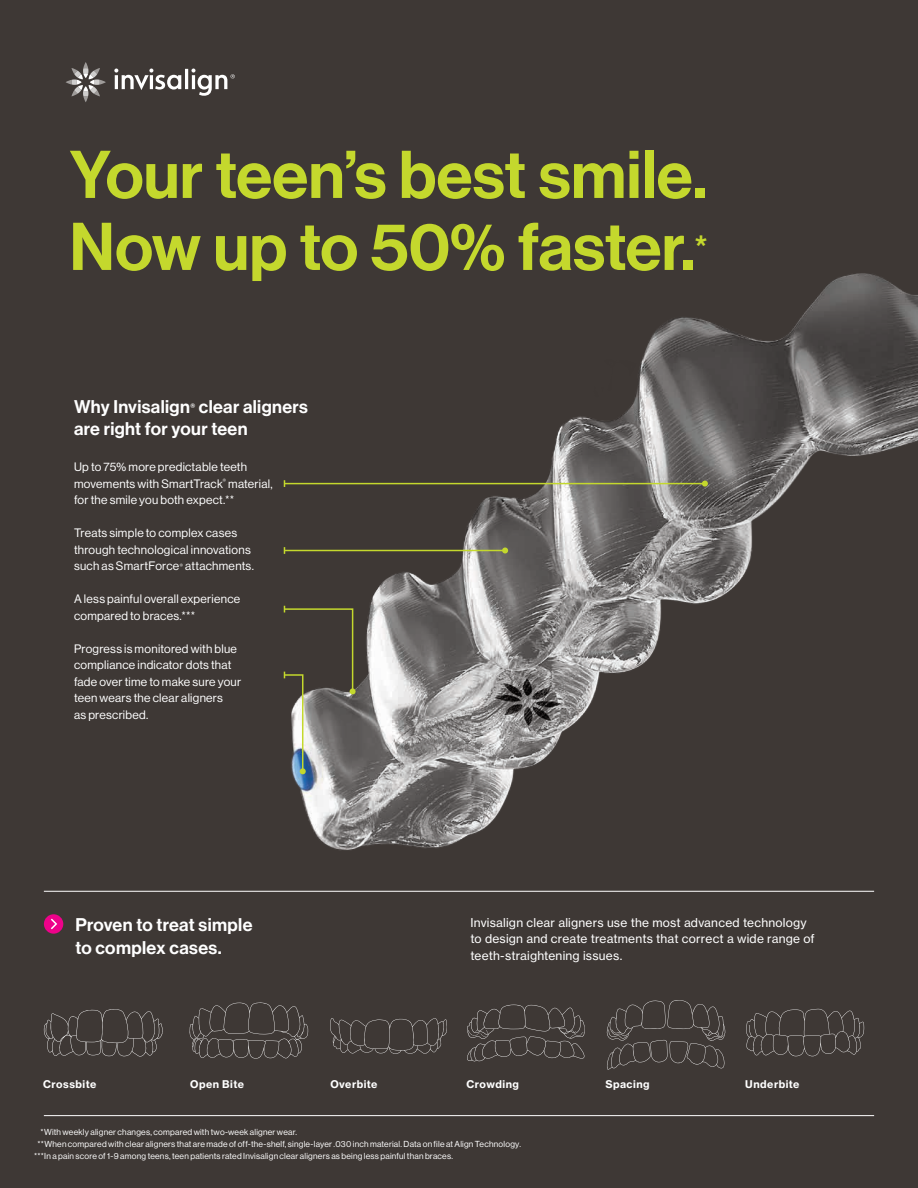
<style>
.page{position:relative;width:918px;height:1188px;background:#3e3835}
.page>*{position:absolute;margin:0;border:0;box-sizing:border-box;transform-origin:0 0}
.t1{font:500 66px/72px "Neue Haas Grotesk Display";color:#c4d82d}
.t2{font:500 18px/22.5px "Neue Haas Grotesk Display";letter-spacing:.02em;color:#fff}
.t3{font:12px/16.5px "Neue Haas Grotesk Display";letter-spacing:.025em;color:#fff}
.t4{font:12px/16.5px "Neue Haas Grotesk Text";letter-spacing:.02em;color:#fff}
.t5{font:700 10.5px "Neue Haas Grotesk Text";letter-spacing:.045em;color:#fff}
.t6{font:8.55px "Neue Haas Grotesk Display";letter-spacing:.025em;color:#fff}
</style>
<div class="page">
<img style="left:279px;top:273px;width:639px;height:619px">
<div style="left:44px;top:914px;width:19px;height:20px;background:#ed028a;border-radius:50%"></div>
<svg style="left:51px;top:919px;width:6px;height:10px"></svg>
<svg style="left:114px;top:69px;width:121px;height:27px"></svg>
<svg style="left:66px;top:62px;width:40px;height:40px"></svg>
<svg style="left:44px;top:1009px;width:119px;height:48px"></svg>
<svg style="left:189px;top:1002px;width:119px;height:57px"></svg>
<svg style="left:330px;top:1018px;width:117px;height:36px"></svg>
<svg style="left:467px;top:1005px;width:118px;height:56px"></svg>
<svg style="left:607px;top:1000px;width:118px;height:70px"></svg>
<svg style="left:746px;top:1009px;width:118px;height:47px"></svg>
<hr style="left:44px;top:891px;width:830px;height:1px;background:#fff">
<hr style="left:44px;top:1115px;width:830px;height:1px;background:#fff">
<hr style="left:284px;top:483px;width:421px;height:1px;background:#c4d82d">
<svg style="left:702px;top:481px;width:6px;height:6px"></svg>
<hr style="left:284px;top:550px;width:221px;height:1px;background:#c4d82d">
<svg style="left:502px;top:548px;width:6px;height:6px"></svg>
<svg style="left:283px;top:606px;width:73px;height:168px"></svg>
<h1 class="t1" style="left:70px;top:140px;width:640px">Your teen’s best smile.<br>Now up to 50% faster.<sup>*</sup></h1>
<h2 class="t2" style="left:74px;top:395px;width:235px">Why Invisalign<sup>®</sup> clear aligners are right for your teen</h2>
<p class="t3" style="left:74px;top:459px;width:200px">Up to 75% more predictable teeth movements with SmartTrack<sup>®</sup> material, for the smile you both expect.**</p>
<p class="t3" style="left:74px;top:525px;width:182px">Treats simple to complex cases through technological innovations such as SmartForce<sup>®</sup> attachments.</p>
<p class="t3" style="left:74px;top:591px;width:168px">A less painful overall experience compared to braces.***</p>
<p class="t3" style="left:74px;top:640px;width:169px">Progress is monitored with blue compliance indicator dots that fade over time to make sure your teen wears the clear aligners<br>as prescribed.</p>
<h2 class="t2" style="left:75px;top:914px;width:179px">Proven to treat simple to complex cases.</h2>
<p class="t4" style="left:470px;top:914px;width:346px">Invisalign clear aligners use the most advanced technology to design and create treatments that correct a wide range of teeth-straightening issues.</p>
<p class="t5" style="left:43px;top:1077px;width:55px">Crossbite</p>
<p class="t5" style="left:190px;top:1077px;width:55px">Open Bite</p>
<p class="t5" style="left:330px;top:1077px;width:49px">Overbite</p>
<p class="t5" style="left:467px;top:1077px;width:54px">Crowding</p>
<p class="t5" style="left:605px;top:1077px;width:46px">Spacing</p>
<p class="t5" style="left:745px;top:1077px;width:56px">Underbite</p>
<p class="t6" style="left:41px;top:1127px;width:258px">*With weekly aligner changes, compared with two-week aligner wear.</p>
<p class="t6" style="left:38px;top:1139px;width:485px">**When compared with clear aligners that are made of off-the-shelf, single-layer .030 inch material. Data on file at Align Technology.</p>
<p class="t6" style="left:34px;top:1151px;width:420px">***In a pain score of 1-9 among teens, teen patients rated Invisalign clear aligners as being less painful than braces.</p>
</div>
